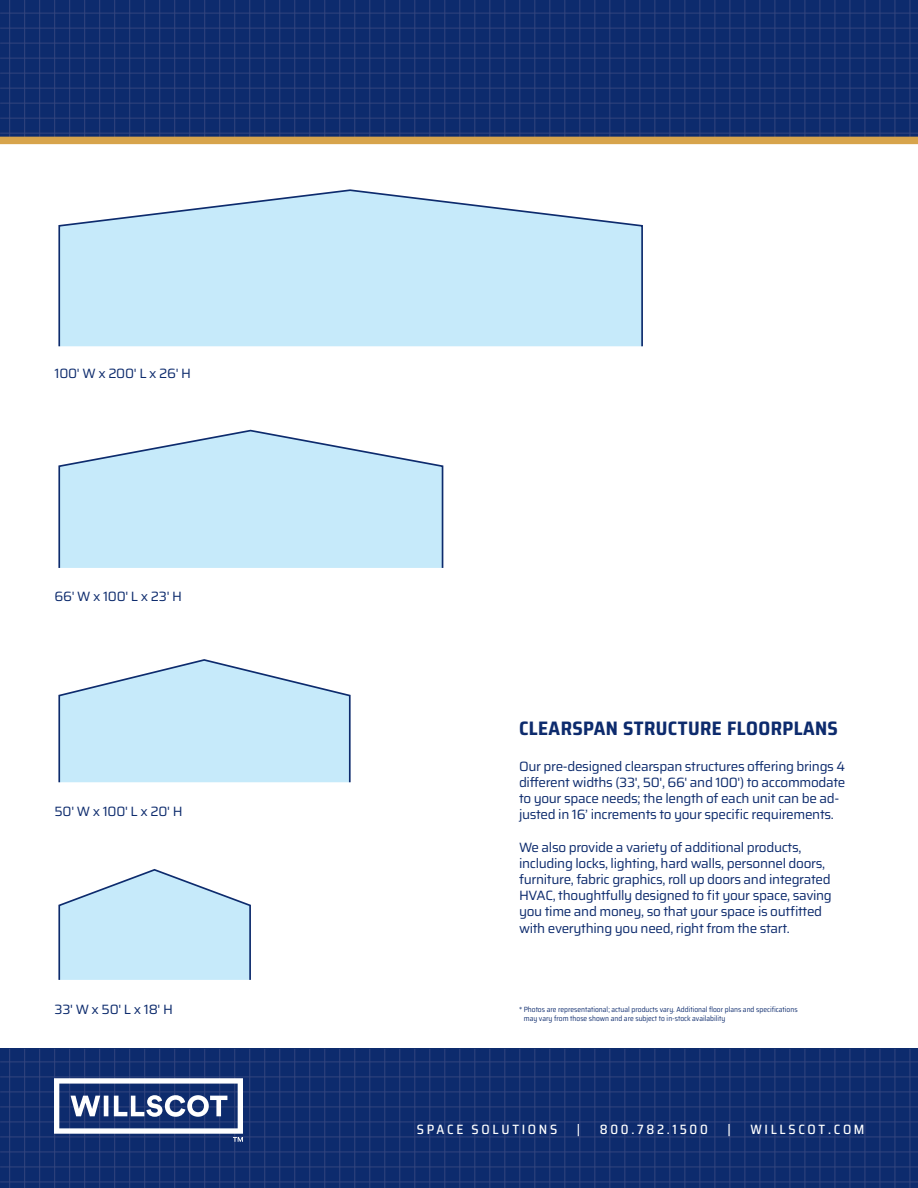
<style>
.page{position:relative;width:918px;height:1188px;background:#fff}
.page>*{position:absolute;margin:0;border:0;box-sizing:border-box;transform-origin:0 0}
.t1{font:700 semi-condensed 19.5px "Saira";letter-spacing:.02em;color:#0d2b6d}
.t2{font:13.5px/16.2px "Saira";letter-spacing:-.025em;color:#0d2b6d}
.t3{font:500 semi-condensed 13.5px "Saira";letter-spacing:.2em;color:#fff}
.t4{font:semi-condensed 7.5px/9px "Saira";color:#0d2b6d}
</style>
<div class="page">
<svg style="left:0;top:0;width:918px;height:137px;background:#122e6e"></svg>
<svg style="left:0;top:1049px;width:918px;height:139px;background:#132f70"></svg>
<div style="left:0;top:137px;width:918px;height:7px;background:#d7a44c"></div>
<svg style="left:54px;top:1078px;width:189px;height:83px"></svg>
<svg style="left:58px;top:189px;width:585px;height:158px;background:#cae9f8"></svg>
<svg style="left:58px;top:429px;width:386px;height:139px;background:#cae9f8"></svg>
<svg style="left:58px;top:659px;width:293px;height:124px"></svg>
<svg style="left:58px;top:869px;width:193px;height:111px"></svg>
<p class="t2" style="left:55px;top:365px;width:138px">100' W x 200' L x 26' H</p>
<p class="t2" style="left:55px;top:587px;width:129px">66' W x 100' L x 23' H</p>
<p class="t2" style="left:55px;top:802px;width:130px">50' W x 100' L x 20' H</p>
<p class="t2" style="left:55px;top:1001px;width:120px">33' W x 50' L x 18' H</p>
<h1 class="t1" style="left:519px;top:712px;width:320px">CLEARSPAN STRUCTURE FLOORPLANS</h1>
<p class="t2" style="left:519px;top:757px;width:328px">Our pre-designed clearspan structures offering brings 4 different widths (33', 50', 66' and 100') to accommodate to your space needs; the length of each unit can be ad&shy;justed in 16’ increments to your specific requirements.</p>
<p class="t2" style="left:519px;top:838px;width:314px">We also provide a variety of additional products, including locks, lighting, hard walls, personnel doors, furniture, fabric graphics, roll up doors and integrated HVAC, thoughtfully designed to fit your space, saving you time and money, so that your space is outfitted with everything you need, right from the start.</p>
<p class="t4" style="left:524px;top:1005px;width:275px;text-indent:-5px">* Photos are representational; actual products vary. Additional floor plans and specifications may vary from those shown and are subject to in-stock availability</p>
<p class="t3" style="left:417px;top:1118px;width:142px">SPACE SOLUTIONS</p>
<p class="t3" style="left:577px;top:1118px;width:5px">|</p>
<p class="t3" style="left:600px;top:1118px;width:109px">800.782.1500</p>
<p class="t3" style="left:727px;top:1118px;width:5px">|</p>
<p class="t3" style="left:750px;top:1118px;width:116px">WILLSCOT.COM</p>
</div>
